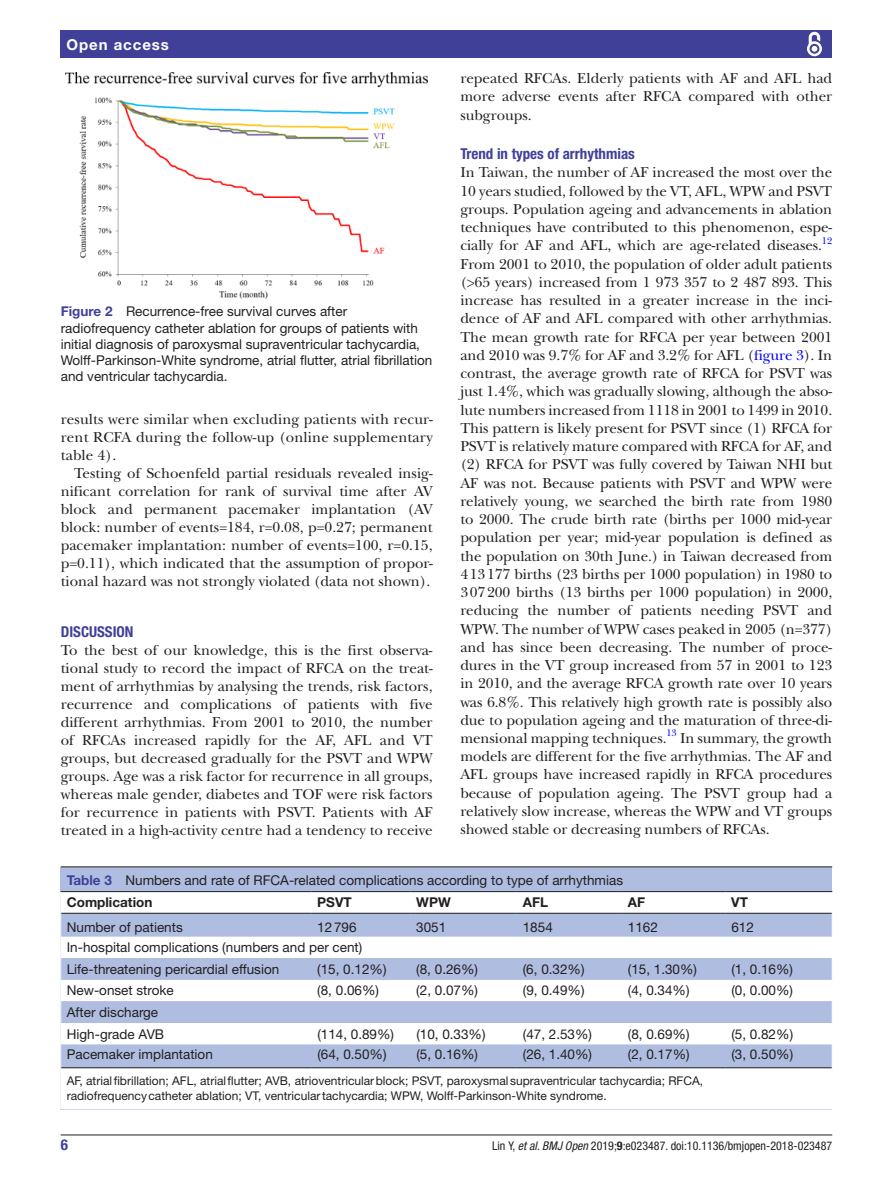
<style>
.page{position:relative;width:893px;height:1191px;background:#fff}
.page>*{position:absolute;margin:0;border:0;box-sizing:border-box;transform-origin:0 0}
.t1{font:15px/18.3px "New Baskerville";color:#231f20;text-align:justify}
.t2{font:700 condensed 15px "Helvetica Neue LT Std";color:#414099}
.t3{font:700 15px "Helvetica Neue LT Std";letter-spacing:.065em;color:#fff}
.t4{font:13.5px/16.2px "Helvetica Neue LT Std";color:#231f20}
.t5{font:700 13.5px "Helvetica Neue LT Std";color:#231f20}
.t6{font:12px/15px "Helvetica Neue LT Std";color:#231f20}
.t7{font:condensed 12px "Helvetica Neue LT Std";color:#231f20}
.s1{font-weight:700;color:#414099}
.s2{color:#00f}
.s3{font-weight:700}
.s4{font-style:italic}
</style>
<div class="page">
<hr style="left:61px;top:1134px;width:771px;height:1px;background:#231f20">
<div style="left:61px;top:31px;width:771px;height:27px;background:#414099"></div>
<svg style="left:807px;top:31px;width:15px;height:26px"></svg>
<img style="left:66px;top:73px;width:361px;height:226px">
<div style="left:61px;top:867px;width:771px;height:242px;background:#afbde1"></div>
<hr style="left:61px;top:866px;width:771px;height:1px;background:#231f20">
<div style="left:61px;top:892px;width:771px;height:217px;background:#fff"></div>
<svg style="left:61px;top:914px;width:771px;height:153px"></svg>
<hr style="left:61px;top:891px;width:250px;height:1px;background:#231f20">
<hr style="left:61px;top:913px;width:250px;height:1px;background:#231f20">
<hr style="left:311px;top:891px;width:99px;height:1px;background:#231f20">
<hr style="left:311px;top:913px;width:99px;height:1px;background:#231f20">
<hr style="left:410px;top:891px;width:107px;height:1px;background:#231f20">
<hr style="left:410px;top:913px;width:107px;height:1px;background:#231f20">
<hr style="left:517px;top:891px;width:105px;height:1px;background:#231f20">
<hr style="left:517px;top:913px;width:105px;height:1px;background:#231f20">
<hr style="left:622px;top:891px;width:103px;height:1px;background:#231f20">
<hr style="left:622px;top:913px;width:103px;height:1px;background:#231f20">
<hr style="left:725px;top:891px;width:107px;height:1px;background:#231f20">
<hr style="left:725px;top:913px;width:107px;height:1px;background:#231f20">
<hr style="left:311px;top:1067px;width:99px;height:1px;background:#231f20">
<hr style="left:410px;top:1067px;width:107px;height:1px;background:#231f20">
<hr style="left:517px;top:1067px;width:105px;height:1px;background:#231f20">
<hr style="left:622px;top:1067px;width:103px;height:1px;background:#231f20">
<hr style="left:725px;top:1067px;width:107px;height:1px;background:#231f20">
<hr style="left:61px;top:1067px;width:250px;height:1px;background:#231f20">
<svg style="left:60px;top:892px;width:1px;height:175px"></svg>
<hr style="left:67px;top:1099px;width:765px;height:2px;background:#fff">
<p class="t3" style="left:66px;top:35px;width:104px">Open access</p>
<p class="t4" style="left:61px;top:303px;width:373px"><span class="s1">Figure 2</span> Recurrence-free survival curves after radiofrequency catheter ablation for groups of patients with initial diagnosis of paroxysmal supraventricular tachycardia, Wolff-Parkinson-White syndrome, atrial flutter, atrial fibrillation and ventricular tachycardia.</p>
<p class="t1" style="left:61px;top:410px;width:373px">results were similar when excluding patients with recur&shy;rent RCFA during the follow-up (online supplementary table 4).</p>
<p class="t1" style="left:61px;top:464px;width:373px;text-indent:14px">Testing of Schoenfeld partial residuals revealed insig&shy;nificant correlation for rank of survival time after AV block and permanent pacemaker implantation (AV block: number of events=184, r=0.08, p=0.27; permanent pacemaker implantation: number of events=100, r=0.15, p=0.11), which indicated that the assumption of propor&shy;tional hazard was not strongly violated (data not shown).</p>
<p class="t2" style="left:61px;top:622px;width:74px">Discussion</p>
<p class="t1" style="left:61px;top:641px;width:373px">To the best of our knowledge, this is the first observa&shy;tional study to record the impact of RFCA on the treat&shy;ment of arrhythmias by analysing the trends, risk factors, recurrence and complications of patients with five different arrhythmias. From 2001 to 2010, the number of RFCAs increased rapidly for the AF, AFL and VT groups, but decreased gradually for the PSVT and WPW groups. Age was a risk factor for recurrence in all groups, whereas male gender, diabetes and TOF were risk factors for recurrence in patients with PSVT. Patients with AF treated in a high-activity centre had a tendency to receive</p>
<p class="t1" style="left:460px;top:69px;width:373px">repeated RFCAs. Elderly patients with AF and AFL had more adverse events after RFCA compared with other subgroups.</p>
<p class="t2" style="left:460px;top:145px;width:176px">Trend in types of arrhythmias</p>
<p class="t1" style="left:460px;top:163px;width:373px">In Taiwan, the number of AF increased the most over the 10 years studied, followed by the VT, AFL, WPW and PSVT groups. Population ageing and advancements in ablation techniques have contributed to this phenomenon, espe&shy;cially for AF and AFL, which are age-related diseases.<sup>12<br></sup>From 2001 to 2010, the population of older adult patients (&gt;65 years) increased from 1 973 357 to 2 487 893. This increase has resulted in a greater increase in the inci&shy;dence of AF and AFL compared with other arrhythmias.<br>The mean growth rate for RFCA per year between 2001 and 2010 was 9.7% for AF and 3.2% for AFL (<span class="s2">figure 3</span>). In contrast, the average growth rate of RFCA for PSVT was just 1.4%, which was gradually slowing, although the abso&shy;lute numbers increased from 1118 in 2001 to 1499 in 2010.<br>This pattern is likely present for PSVT since (1) RFCA for PSVT is relatively mature compared with RFCA for AF, and (2) RFCA for PSVT was fully covered by Taiwan NHI but AF was not. Because patients with PSVT and WPW were relatively young, we searched the birth rate from 1980 to 2000. The crude birth rate (births per 1000 mid-year population per year; mid-year population is defined as the population on 30th June.) in Taiwan decreased from 413177 births (23 births per 1000 population) in 1980 to 307200 births (13 births per 1000 population) in 2000, reducing the number of patients needing PSVT and WPW. The number of WPW cases peaked in 2005 (n=377) and has since been decreasing. The number of proce&shy;dures in the VT group increased from 57 in 2001 to 123 in 2010, and the average RFCA growth rate over 10 years was 6.8%. This relatively high growth rate is possibly also due to population ageing and the maturation of three-di&shy;mensional mapping techniques.<sup>13</sup> In summary, the growth models are different for the five arrhythmias. The AF and AFL groups have increased rapidly in RFCA procedures because of population ageing. The PSVT group had a relatively slow increase, whereas the WPW and VT groups showed stable or decreasing numbers of RFCAs.</p>
<p class="t4" style="left:67px;top:869px;width:558px;line-height:22px"><span class="s1">Table 3</span> Numbers and rate of RFCA-related complications according to type of arrhythmias<br><span class="s3">Complication</span></p>
<p class="t5" style="left:317px;top:894px;width:36px">PSVT</p>
<p class="t5" style="left:416px;top:894px;width:36px">WPW</p>
<p class="t5" style="left:523px;top:894px;width:27px">AFL</p>
<p class="t5" style="left:628px;top:894px;width:19px">AF</p>
<p class="t5" style="left:731px;top:894px;width:18px">VT</p>
<p class="t4" style="left:67px;top:918px;width:118px">Number of patients</p>
<p class="t4" style="left:317px;top:918px;width:41px">12796</p>
<p class="t4" style="left:416px;top:918px;width:32px">3051</p>
<p class="t4" style="left:523px;top:918px;width:32px">1854</p>
<p class="t4" style="left:628px;top:918px;width:32px">1162</p>
<p class="t4" style="left:731px;top:918px;width:24px">612</p>
<p class="t4" style="left:67px;top:936px;width:297px;line-height:21.6px">In-hospital complications (numbers and per cent)<br>Life-threatening pericardial effusion</p>
<p class="t4" style="left:317px;top:960px;width:71px">(15, 0.12%)</p>
<p class="t4" style="left:416px;top:960px;width:63px">(8, 0.26%)</p>
<p class="t4" style="left:523px;top:960px;width:63px">(6, 0.32%)</p>
<p class="t4" style="left:628px;top:960px;width:71px">(15, 1.30%)</p>
<p class="t4" style="left:731px;top:960px;width:63px">(1, 0.16%)</p>
<p class="t4" style="left:67px;top:982px;width:108px">New-onset stroke</p>
<p class="t4" style="left:317px;top:982px;width:63px">(8, 0.06%)</p>
<p class="t4" style="left:416px;top:982px;width:63px">(2, 0.07%)</p>
<p class="t4" style="left:523px;top:982px;width:63px">(9, 0.49%)</p>
<p class="t4" style="left:628px;top:982px;width:63px">(4, 0.34%)</p>
<p class="t4" style="left:731px;top:982px;width:63px">(0, 0.00%)</p>
<p class="t4" style="left:67px;top:1001px;width:99px;line-height:21.6px">After discharge<br>High-grade AVB</p>
<p class="t4" style="left:317px;top:1025px;width:78px">(114, 0.89%)</p>
<p class="t4" style="left:416px;top:1025px;width:71px">(10, 0.33%)</p>
<p class="t4" style="left:523px;top:1025px;width:71px">(47, 2.53%)</p>
<p class="t4" style="left:628px;top:1025px;width:63px">(8, 0.69%)</p>
<p class="t4" style="left:731px;top:1025px;width:63px">(5, 0.82%)</p>
<p class="t4" style="left:67px;top:1045px;width:148px">Pacemaker implantation</p>
<p class="t4" style="left:317px;top:1045px;width:71px">(64, 0.50%)</p>
<p class="t4" style="left:416px;top:1045px;width:63px">(5, 0.16%)</p>
<p class="t4" style="left:523px;top:1045px;width:71px">(26, 1.40%)</p>
<p class="t4" style="left:628px;top:1045px;width:63px">(2, 0.17%)</p>
<p class="t4" style="left:731px;top:1045px;width:63px">(3, 0.50%)</p>
<p class="t6" style="left:67px;top:1073px;width:638px">AF, atrialfibrillation; AFL, atrialflutter; AVB, atrioventricularblock; PSVT, paroxysmal supraventricular tachycardia; RFCA, radiofrequencycatheter ablation; VT, ventriculartachycardia; WPW, Wolff-Parkinson-White syndrome.</p>
<p class="t2" style="left:61px;top:1135px;width:9px">6</p>
<p class="t7" style="left:492px;top:1138px;width:342px">Lin Y, <span class="s4">et al</span>. <span class="s4">BMJ Open</span> 2019;<span class="s3">9</span>:e023487. doi:10.1136/bmjopen-2018-023487</p>
</div>
